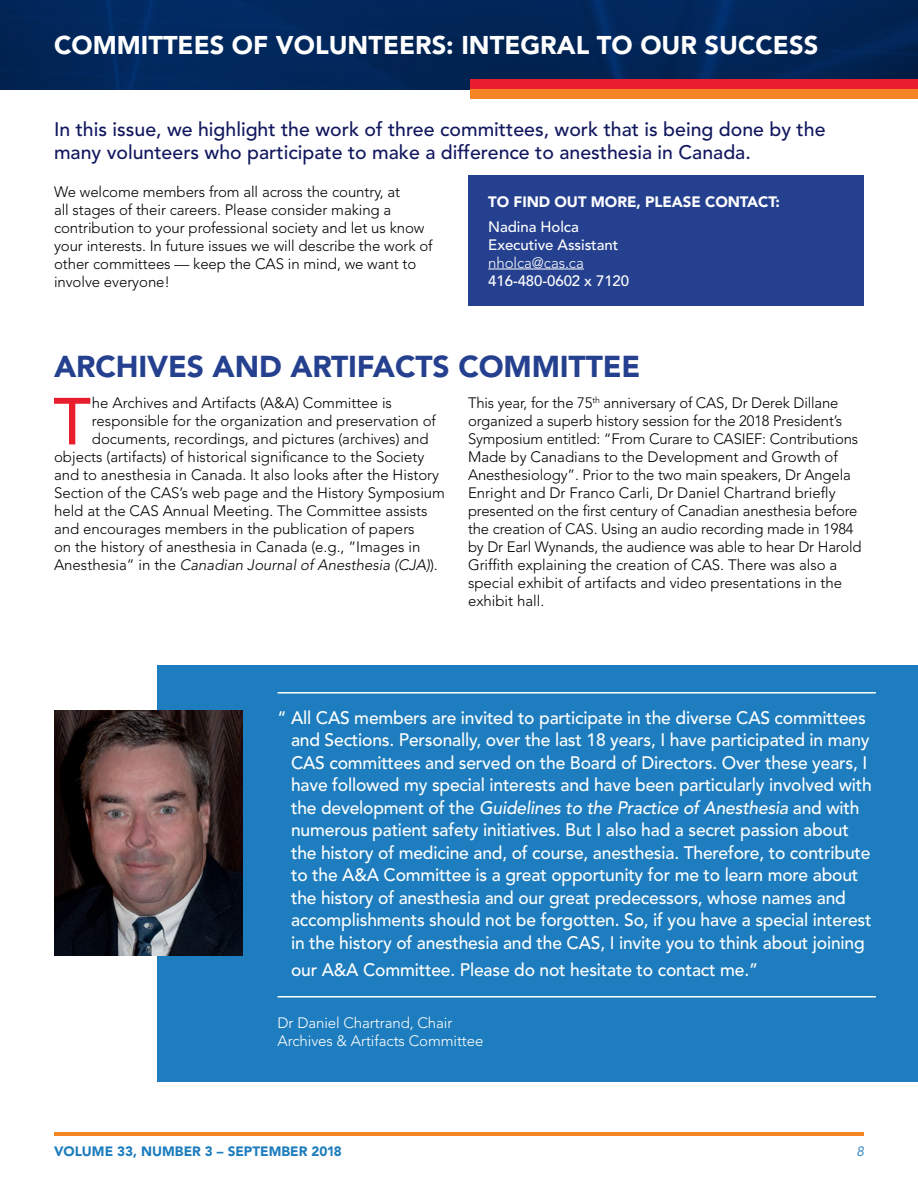
<style>
.page{position:relative;width:918px;height:1188px;background:#fff}
.page>*{position:absolute;margin:0;border:0;box-sizing:border-box;transform-origin:0 0}
.p_-_Body_Copy_Drop_C{font:500 65.85px "Avenir LT Std";color:#e81d2d}
.h2_-_Story_title{font:900 30px "Avenir LT Std";letter-spacing:-.005em;color:#25408f}
.h1_-_page_header_in{font:900 25.5px "Avenir LT Std";color:#fff}
.p_-_Deck{font:500 19.5px/22.5px "Avenir LT Std";color:#11175e}
.PULL_QUOTE{font:500 18px/22.5px "Avenir LT Std";letter-spacing:-.01em;color:#fff}
.p_-_Body_Copy{font:300 15px/18px "Avenir LT Std";letter-spacing:-.005em;color:#000}
.p_-_Body_Copy_Drop_C-2{font:300 15px "Avenir LT Std";color:#000}
.p_-_Body_Copy-2{font:500 15px/18px "Avenir LT Std";letter-spacing:-.005em;color:#fff}
.p_-_Body_Copy_Drop_C-3{font:italic 300 15px "Avenir LT Std";color:#000}
.p_-_Body_Copy-3{font:300 15px/18px "Avenir LT Std";letter-spacing:-.005em;color:#fff}
.h4_-_Subheads_-_red{font:900 15px "Avenir LT Std";letter-spacing:-.005em;color:#fff}
.t1{font:900 13.5px "Avenir LT Std";color:#1d7dbe}
.t2{font:italic 13.5px "Avenir LT Std";color:#1d7dbe}
.s1{font-weight:300}
.s2{font-style:normal}
.s3{font-style:italic}
</style>
<div class="page">
<div style="left:158px;top:665px;width:760px;height:417px;background:#1d7dbe"></div>
<img style="left:54px;top:710px;width:189px;height:245px">
<hr style="left:278px;top:692px;width:598px;height:2px;background:#fff">
<hr style="left:278px;top:996px;width:598px;height:2px;background:#fff">
<img style="left:0;top:0;width:918px;height:89px">
<div style="left:470px;top:80px;width:448px;height:9px;background:#e81d2d"></div>
<div style="left:470px;top:89px;width:448px;height:10px;background:#f58424"></div>
<div style="left:468px;top:175px;width:396px;height:131px;background:#25408f"></div>
<hr style="left:488px;top:269px;width:96px;height:1px;background:#fff">
<hr style="left:54px;top:1132px;width:810px;height:4px;background:#f58424">
<p class="h1_-_page_header_in" style="left:54px;top:30px;width:766px">COMMITTEES OF VOLUNTEERS: INTEGRAL TO OUR SUCCESS</p>
<p class="p_-_Deck" style="left:54px;top:119px;width:773px">In this issue, we highlight the work of three committees, work that is being done by the many volunteers who participate to make a difference to anesthesia in Canada.</p>
<p class="p_-_Body_Copy" style="left:54px;top:183px;width:380px">We welcome members from all across the country, at<br>all stages of their careers. Please consider making a contribution to your professional society and let us know your interests. In future issues we will describe the work of other committees — keep the CAS in mind, we want to involve everyone!</p>
<p class="h4_-_Subheads_-_red" style="left:488px;top:192px;width:293px">TO FIND OUT MORE, PLEASE CONTACT:</p>
<p class="p_-_Body_Copy-2" style="left:488px;top:218px;width:143px">Nadina Holca<br>Executive Assistant <span class="s1">nholca@cas.ca<br></span>416-480-0602 x 7120</p>
<p class="h2_-_Story_title" style="left:54px;top:348px;width:588px">ARCHIVES AND ARTIFACTS COMMITTEE</p>
<p class="p_-_Body_Copy_Drop_C" style="left:53px;top:384px;width:39px">T</p>
<p class="p_-_Body_Copy_Drop_C-2" style="left:92px;top:394px;width:302px">he Archives and Artifacts (A&amp;A) Committee is</p>
<p class="p_-_Body_Copy" style="left:468px;top:394px;width:395px">This year, for the 75<sup>th</sup> anniversary of CAS, Dr Derek Dillane organized a superb history session for the 2018 President’s Symposium entitled: “From Curare to CASIEF: Contributions Made by Canadians to the Development and Growth of Anesthesiology”. Prior to the two main speakers, Dr Angela Enright and Dr Franco Carli, Dr Daniel Chartrand briefly presented on the first century of Canadian anesthesia before the creation of CAS. Using an audio recording made in 1984 by Dr Earl Wynands, the audience was able to hear Dr Harold Griffith explaining the creation of CAS. There was also a special exhibit of artifacts and video presentations in the exhibit hall.</p>
<p class="p_-_Body_Copy_Drop_C-2" style="left:92px;top:412px;width:346px">responsible for the organization and preservation of</p>
<p class="p_-_Body_Copy_Drop_C-2" style="left:92px;top:430px;width:338px">documents, recordings, and pictures (archives) and</p>
<p class="p_-_Body_Copy_Drop_C-2" style="left:54px;top:448px;width:372px">objects (artifacts) of historical significance to the Society</p>
<p class="p_-_Body_Copy_Drop_C-2" style="left:54px;top:466px;width:387px">and to anesthesia in Canada. It also looks after the History</p>
<p class="p_-_Body_Copy_Drop_C-2" style="left:54px;top:484px;width:393px">Section of the CAS’s web page and the History Symposium</p>
<p class="p_-_Body_Copy_Drop_C-2" style="left:54px;top:502px;width:375px">held at the CAS Annual Meeting. The Committee assists</p>
<p class="p_-_Body_Copy_Drop_C-2" style="left:54px;top:520px;width:362px">and encourages members in the publication of papers</p>
<p class="p_-_Body_Copy_Drop_C-2" style="left:54px;top:538px;width:368px">on the history of anesthesia in Canada (e.g., “Images in</p>
<p class="p_-_Body_Copy_Drop_C-3" style="left:54px;top:556px;width:385px"><span class="s2">Anesthesia” in the</span> Canadian Journal of Anesthesia (CJA)<span class="s2">).</span></p>
<p class="PULL_QUOTE" style="left:291px;top:707px;width:582px;text-indent:-14px">“ All CAS members are invited to participate in the diverse CAS committees and Sections. Personally, over the last 18 years, I have participated in many CAS committees and served on the Board of Directors. Over these years, I have followed my special interests and have been particularly involved with the development of the <span class="s3">Guidelines to the Practice of Anesthesia</span> and with numerous patient safety initiatives. But I also had a secret passion about the history of medicine and, of course, anesthesia. Therefore, to contribute to the A&amp;A Committee is a great opportunity for me to learn more about the history of anesthesia and our great predecessors, whose names and accomplishments should not be forgotten. So, if you have a special interest in the history of anesthesia and the CAS, I invite you to think about joining</p>
<p class="PULL_QUOTE" style="left:291px;top:959px;width:469px">our A&amp;A Committee. Please do not hesitate to contact me.”</p>
<p class="p_-_Body_Copy-3" style="left:278px;top:1013px;width:207px">Dr Daniel Chartrand, Chair<br>Archives &amp; Artifacts Committee</p>
<p class="t1" style="left:54px;top:1143px;width:289px">VOLUME 33, NUMBER 3 – SEPTEMBER 2018</p>
<p class="t2" style="left:856px;top:1144px;width:9px">8</p>
</div>
